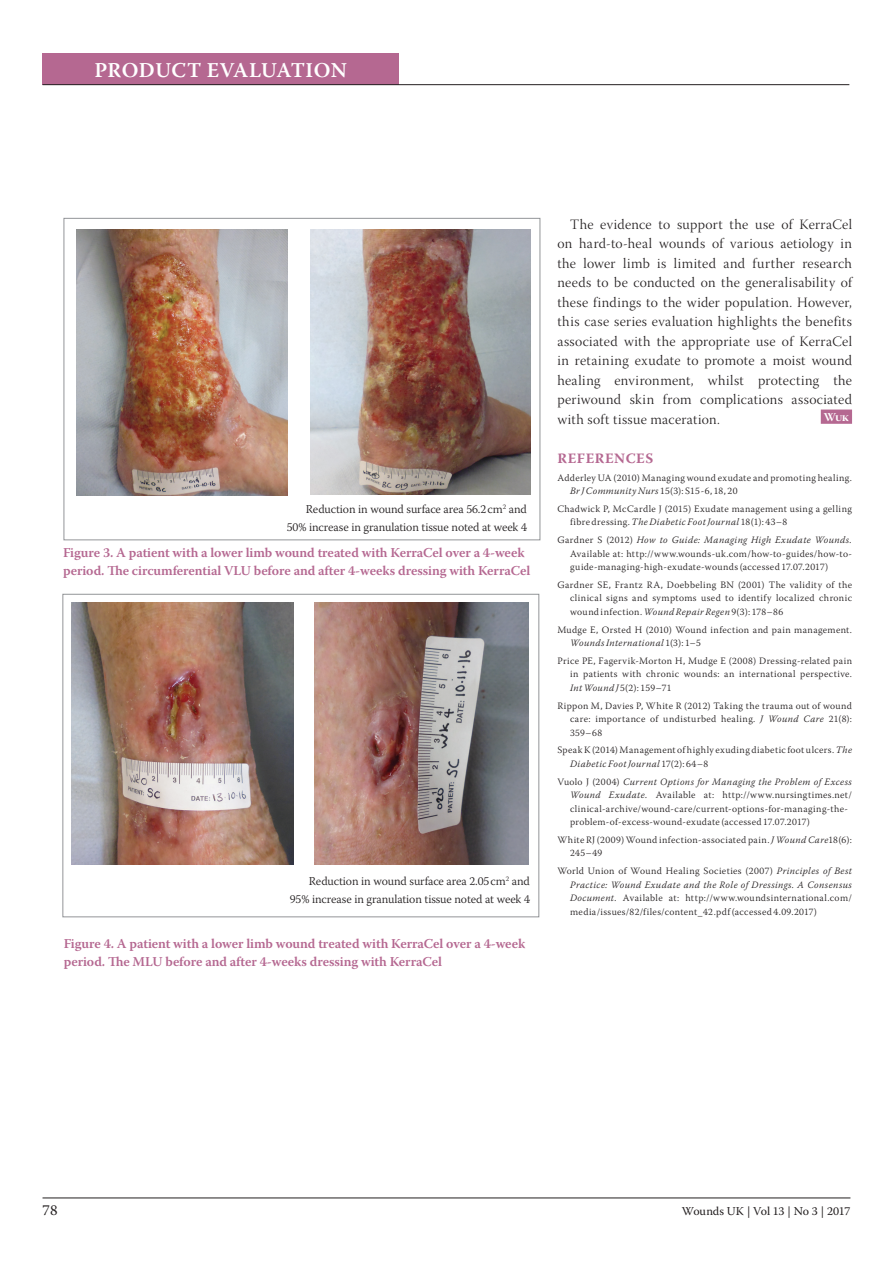
<style>
.page{position:relative;width:893px;height:1263px;background:#fff}
.page>*{position:absolute;margin:0;border:0;box-sizing:border-box;transform-origin:0 0}
.t1{font:600 21px "Warnock Pro";letter-spacing:.02em;color:#fff}
.t2{font:15px "Warnock Pro";color:#231f20}
.t3{font:14.25px/19.5px "Warnock Pro Light Subh";letter-spacing:.025em;color:#231f20;text-align:justify}
.t4{font:700 14.25px "Warnock Pro";letter-spacing:.04em;color:#b56891}
.t5{font:600 13.5px/18px "Warnock Pro";letter-spacing:-.01em;color:#b56891}
.t6{font:300 12px/18px "Warnock Pro";letter-spacing:-.01em;color:#231f20;text-align:right}
.t7{font:12px "Warnock Pro";letter-spacing:-.005em;color:#231f20}
.t8{font:12px "Warnock Pro Bold Subh";color:#fff}
.t9{font:300 9.75px/13.5px "Warnock Pro";letter-spacing:.04em;color:#231f20}
.s1{font-style:italic}
</style>
<div class="page">
<hr style="left:43px;top:1197px;width:807px;height:1px;background:#231f20">
<div style="left:43px;top:53px;width:356px;height:32px;background:#b56891"></div>
<hr style="left:43px;top:84px;width:806px;height:1px;background:#231f20">
<div style="left:64px;top:218px;width:476px;height:322px;border:1px solid #939598"></div>
<img style="left:77px;top:230px;width:210px;height:265px">
<img style="left:310px;top:230px;width:220px;height:265px">
<div style="left:63px;top:594px;width:476px;height:323px;border:1px solid #939598"></div>
<img style="left:71px;top:602px;width:222px;height:262px">
<img style="left:314px;top:602px;width:215px;height:262px">
<div style="left:821px;top:410px;width:30px;height:13px;background:#b56891"></div>
<div style="left:821px;top:409px;width:31px;height:15px;border:2px solid #b56891"></div>
<h1 class="t1" style="left:94px;top:57px;width:254px">PRODUCT EVALUATION</h1>
<p class="t6" style="left:287px;top:500px;width:242px">Reduction in wound surface area 56.2cm<sup>2</sup> and<br>50% increase in granulation tissue noted at week 4</p>
<h3 class="t5" style="left:63px;top:543px;width:469px">Figure 3. A patient with a lower limb wound treated with KerraCel over a 4-week period. The circumferential VLU before and after 4-weeks dressing with KerraCel</h3>
<p class="t6" style="left:290px;top:872px;width:242px">Reduction in wound surface area 2.05cm<sup>2</sup> and<br>95% increase in granulation tissue noted at week 4</p>
<h3 class="t5" style="left:64px;top:934px;width:463px">Figure 4. A patient with a lower limb wound treated with KerraCel over a 4-week period. The MLU before and after 4-weeks dressing with KerraCel</h3>
<p class="t3" style="left:557px;top:216px;width:296px;text-indent:13px">The evidence to support the use of KerraCel on hard-to-heal wounds of various aetiology in the lower limb is limited and further research needs to be conducted on the generalisability of these findings to the wider population. However, this case series evaluation highlights the benefits associated with the appropriate use of KerraCel in retaining exudate to promote a moist wound healing environment, whilst protecting the periwound skin from complications associated with soft tissue maceration.</p>
<p class="t8" style="left:824px;top:410px;width:26px">Wuk</p>
<h3 class="t4" style="left:557px;top:449px;width:97px">REFERENCES</h3>
<p class="t9" style="left:570px;top:470px;width:283px;text-indent:-13px">Adderley UA (2010) Managing wound exudate and promoting healing.<br><span class="s1">Br J Community Nurs</span> 15(3): S15-6, 18, 20</p>
<p class="t9" style="left:570px;top:502px;width:283px;text-indent:-13px">Chadwick P, McCardle J (2015) Exudate management using a gelling fibre dressing. <span class="s1">The Diabetic Foot Journal</span> 18(1): 43–8</p>
<p class="t9" style="left:570px;top:533px;width:283px;text-align:justify;text-indent:-13px">Gardner S (2012) <span class="s1">How to Guide: Managing High Exudate Wounds.<br></span>Available at: http://www.wounds-uk.com/how-to-guides/how-to&shy;guide-managing-high-exudate-wounds (accessed 17.07.2017)</p>
<p class="t9" style="left:570px;top:578px;width:283px;text-align:justify;text-indent:-13px">Gardner SE, Frantz RA, Doebbeling BN (2001) The validity of the clinical signs and symptoms used to identify localized chronic wound infection. <span class="s1">Wound Repair Regen</span> 9(3): 178–86</p>
<p class="t9" style="left:570px;top:622px;width:283px;text-indent:-13px">Mudge E, Orsted H (2010) Wound infection and pain management.<br><span class="s1">Wounds International</span> 1(3): 1–5</p>
<p class="t9" style="left:570px;top:654px;width:283px;text-align:justify;text-indent:-13px">Price PE, Fagervik-Morton H, Mudge E (2008) Dressing-related pain in patients with chronic wounds: an international perspective.<br><span class="s1">Int Wound J</span> 5(2): 159–71</p>
<p class="t9" style="left:570px;top:698px;width:283px;text-align:justify;text-indent:-13px">Rippon M, Davies P, White R (2012) Taking the trauma out of wound care: importance of undisturbed healing. <span class="s1">J Wound Care</span> 21(8):<br>359–68</p>
<p class="t9" style="left:570px;top:743px;width:283px;text-indent:-13px">Speak K (2014) Management of highly exuding diabetic foot ulcers. <span class="s1">The<br>Diabetic Foot Journal</span> 17(2): 64–8</p>
<p class="t9" style="left:570px;top:774px;width:283px;text-indent:-13px">Vuolo J (2004) <span class="s1">Current Options for Managing the Problem of Excess Wound Exudate.</span> Available at: http://www.nursingtimes.net/ clinical-archive/wound-care/current-options-for-managing-the&shy;problem-of-excess-wound-exudate (accessed 17.07.2017)</p>
<p class="t9" style="left:570px;top:833px;width:283px;text-indent:-13px">White RJ (2009) Wound infection-associated pain. <span class="s1">J Wound Care</span>18(6):<br>245–49</p>
<p class="t9" style="left:570px;top:864px;width:283px;text-align:justify;text-indent:-13px">World Union of Wound Healing Societies (2007) <span class="s1">Principles of Best Practice: Wound Exudate and the Role of Dressings. A Consensus Document.</span> Available at: http://www.woundsinternational.com/ media/issues/82/files/content_42.pdf (accessed 4.09.2017)</p>
<h2 class="t2" style="left:43px;top:1201px;width:17px">78</h2>
<p class="t7" style="left:682px;top:1204px;width:170px">Wounds UK | Vol 13 | No 3 | 2017</p>
</div>
